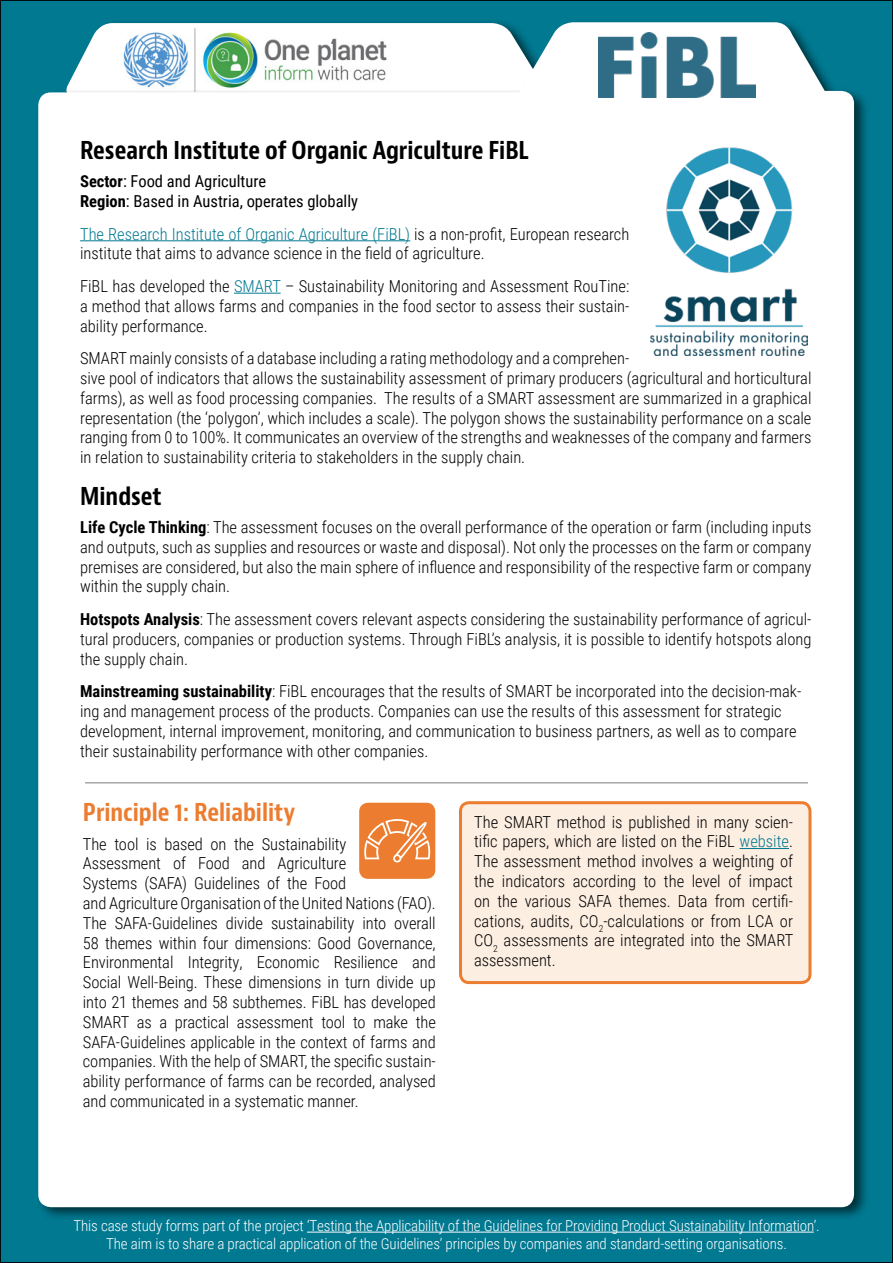
<style>
.page{position:relative;width:893px;height:1263px;background:#fff}
.page>*{position:absolute;margin:0;border:0;box-sizing:border-box;transform-origin:0 0}
.t1{font:700 condensed 24px "Bernino Sans";color:#000}
.t2{font:700 condensed 24px "Bernino Sans";color:#ec7d30}
.t3{font:300 16.5px/19.8px "Roboto Condensed";color:#000}
.t4{font:16.5px/19.8px "Roboto Condensed";color:#000}
.t5{font:300 15px/18px "Roboto Condensed";letter-spacing:-.01em;color:#fff;text-align:center}
.s1{font-weight:700}
.s2{color:#007991}
</style>
<div class="page">
<div style="left:0;top:0;width:893px;height:1262px;background:#007991"></div>
<hr style="left:307px;top:1232px;width:507px;height:1px;background:#fff">
<div style="left:36px;top:18px;width:834px;height:1204px;background:#000;opacity:.6"></div>
<div style="left:38px;top:22px;width:816px;height:1185px;background:#fff"></div>
<div style="left:460px;top:803px;width:350px;height:179px;background:#fdeee2;border-radius:9px"></div>
<div style="left:459px;top:801px;width:352px;height:183px;border:3px solid #ec7d30;border-radius:9px"></div>
<hr style="left:80px;top:240px;width:330px;height:1px;background:#007991">
<hr style="left:234px;top:293px;width:47px;height:1px;background:#007991">
<hr style="left:740px;top:848px;width:49px;height:1px;background:#007991">
<hr style="left:85px;top:782px;width:723px;height:1px;background:#7e7d7c">
<div style="left:359px;top:803px;width:76px;height:76px;background:#ec7d30;border-radius:9px"></div>
<svg style="left:364px;top:819px;width:66px;height:43px"></svg>
<img style="left:651px;top:140px;width:157px;height:216px">
<img style="left:599px;top:32px;width:156px;height:66px">
<h1 class="t1" style="left:80px;top:135px;width:450px">Research Institute of Organic Agriculture FiBL</h1>
<p class="t4" style="left:80px;top:171px;width:279px"><span class="s1">Sector</span>: Food and Agriculture<br><span class="s1">Region</span>: Based in Austria, operates globally</p>
<p class="t3" style="left:80px;top:223px;width:551px"><span class="s2">The Research Institute of Organic Agriculture (FiBL)</span> is a non-profit, European research institute that aims to advance science in the field of agriculture.</p>
<p class="t3" style="left:80px;top:276px;width:551px;text-align:justify">FiBL has developed the <span class="s2">SMART</span> – Sustainability Monitoring and Assessment RouTine: a method that allows farms and companies in the food sector to assess their sustain&shy;ability performance.</p>
<p class="t3" style="left:80px;top:348px;width:733px">SMART mainly consists of a database including a rating methodology and a comprehen-<br>sive pool of indicators that allows the sustainability assessment of primary producers (agricultural and horticultural farms), as well as food processing companies. The results of a SMART assessment are summarized in a graphical representation (the ‘polygon’, which includes a scale). The polygon shows the sustainability performance on a scale ranging from 0 to 100%. It communicates an overview of the strengths and weaknesses of the company and farmers in relation to sustainability criteria to stakeholders in the supply chain.</p>
<h1 class="t1" style="left:80px;top:481px;width:83px">Mindset</h1>
<p class="t3" style="left:80px;top:517px;width:733px;text-align:justify"><span class="s1">Life Cycle Thinking</span>: The assessment focuses on the overall performance of the operation or farm (including inputs and outputs, such as supplies and resources or waste and disposal). Not only the processes on the farm or company premises are considered, but also the main sphere of influence and responsibility of the respective farm or company within the supply chain.</p>
<p class="t3" style="left:80px;top:609px;width:733px;text-align:justify"><span class="s1">Hotspots Analysis</span>: The assessment covers relevant aspects considering the sustainability performance of agricul&shy;tural producers, companies or production systems. Through FiBL’s analysis, it is possible to identify hotspots along the supply chain.</p>
<p class="t3" style="left:80px;top:681px;width:723px"><span class="s1">Mainstreaming sustainability</span>: FiBL encourages that the results of SMART be incorporated into the decision-mak&shy;ing and management process of the products. Companies can use the results of this assessment for strategic development, internal improvement, monitoring, and communication to business partners, as well as to compare their sustainability performance with other companies.</p>
<h1 class="t2" style="left:83px;top:798px;width:214px">Principle 1: Reliability</h1>
<p class="t3" style="left:83px;top:833px;width:354px">The tool is based on the Sustainability<br>Assessment of Food and Agriculture<br>Systems (SAFA) Guidelines of the Food<br>and Agriculture Organisation of the United Nations (FAO).<br>The SAFA-Guidelines divide sustainability into overall 58 themes within four dimensions: Good Governance, Environmental Integrity, Economic Resilience and Social Well-Being. These dimensions in turn divide up into 21 themes and 58 subthemes. FiBL has developed SMART as a practical assessment tool to make the SAFA-Guidelines applicable in the context of farms and companies. With the help of SMART, the specific sustain&shy;ability performance of farms can be recorded, analysed and communicated in a systematic manner.</p>
<p class="t3" style="left:474px;top:811px;width:321px;text-align:justify">The SMART method is published in many scien&shy;tific papers, which are listed on the FiBL <span class="s2">website</span>.<br>The assessment method involves a weighting of the indicators according to the level of impact on the various SAFA themes. Data from certifi&shy;cations, audits, CO<sub>2</sub>-calculations or from LCA or CO<sub>2</sub> assessments are integrated into the SMART assessment.</p>
<p class="t5" style="left:74px;top:1216px;width:748px">This case study forms part of the project ‘Testing the Applicability of the Guidelines for Providing Product Sustainability Information’.<br>The aim is to share a practical application of the Guidelines’ principles by companies and standard-setting organisations.</p>
</div>
